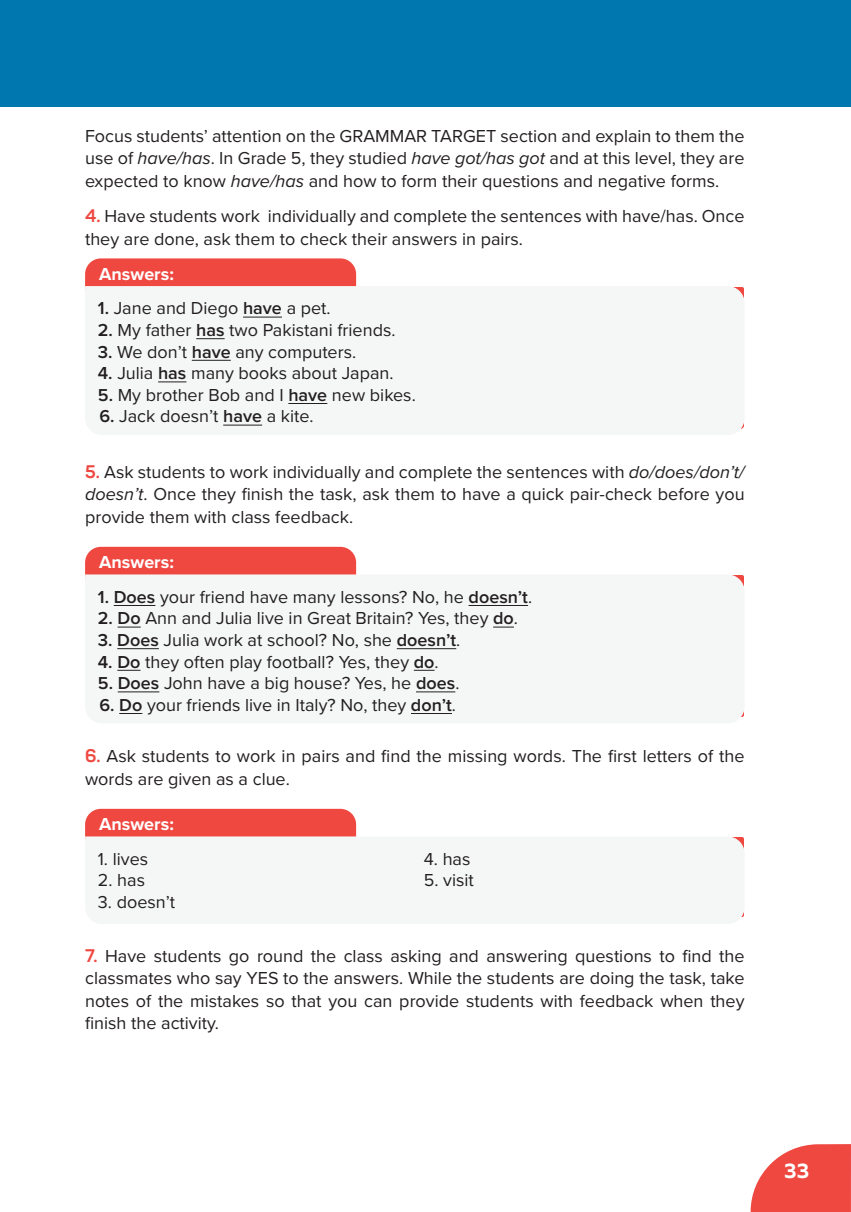
<style>
.page{position:relative;width:851px;height:1212px;background:#fff}
.page>*{position:absolute;margin:0;border:0;box-sizing:border-box;transform-origin:0 0}
.t1{font:700 21px "Muller";color:#fff}
.t2{font:18px/22.5px "Proxima Nova";color:#231f20;text-align:justify}
.t3{font:700 18px "Proxima Nova";color:#fff}
.s1{font-style:italic}
.s2{font-family:"Panton";font-weight:700;color:#ef4841}
.s3{font-weight:600}
</style>
<div class="page">
<svg style="left:750px;top:1144px;width:100px;height:68px;background:#f1645e"></svg>
<div style="left:0;top:0;width:850px;height:106px;background:#0077ae"></div>
<div style="left:85px;top:547px;width:271px;height:27px;background:#ef4841"></div>
<div style="left:85px;top:574px;width:659px;height:143px;background:#f5f7f7"></div>
<hr style="left:114px;top:605px;width:41px;height:1px;background:#231f20">
<hr style="left:468px;top:605px;width:60px;height:1px;background:#231f20">
<svg style="left:118px;top:627px;width:23px;height:1px"></svg>
<svg style="left:493px;top:627px;width:21px;height:1px"></svg>
<hr style="left:117px;top:648px;width:42px;height:1px;background:#231f20">
<hr style="left:397px;top:648px;width:59px;height:1px;background:#231f20">
<svg style="left:117px;top:670px;width:23px;height:1px"></svg>
<svg style="left:414px;top:670px;width:20px;height:1px"></svg>
<hr style="left:118px;top:691px;width:41px;height:1px;background:#231f20">
<hr style="left:416px;top:691px;width:39px;height:1px;background:#231f20">
<svg style="left:119px;top:713px;width:23px;height:1px"></svg>
<hr style="left:411px;top:713px;width:41px;height:1px;background:#231f20">
<div style="left:85px;top:809px;width:271px;height:27px;background:#ef4841"></div>
<div style="left:85px;top:836px;width:659px;height:81px;background:#f5f7f7"></div>
<div style="left:85px;top:258px;width:271px;height:28px;background:#ef4841"></div>
<div style="left:85px;top:286px;width:659px;height:143px;background:#f5f7f7"></div>
<hr style="left:243px;top:317px;width:39px;height:1px;background:#231f20">
<svg style="left:196px;top:338px;width:28px;height:1px"></svg>
<hr style="left:192px;top:360px;width:39px;height:1px;background:#231f20">
<svg style="left:158px;top:381px;width:28px;height:1px"></svg>
<hr style="left:288px;top:403px;width:39px;height:1px;background:#231f20">
<hr style="left:223px;top:425px;width:39px;height:1px;background:#231f20">
<p class="t2" style="left:85px;top:123px;width:661px">Focus students’ attention on the GRAMMAR TARGET section and explain to them the use of <span class="s1">have/has</span>. In Grade 5, they studied <span class="s1">have got/has got</span> and at this level, they are expected to know <span class="s1">have/has</span> and how to form their questions and negative forms.</p>
<p class="t2" style="left:85px;top:204px;width:661px"><span class="s2">4.</span> Have students work individually and complete the sentences with have/has. Once they are done, ask them to check their answers in pairs.</p>
<p class="t3" style="left:99px;top:260px;width:76px">Answers:</p>
<p class="t2" style="left:98px;top:296px;width:234px"><span class="s3">1.</span> Jane and Diego <span class="s3">have</span> a pet.</p>
<p class="t2" style="left:98px;top:318px;width:299px"><span class="s3">2.</span> My father <span class="s3">has</span> two Pakistani friends.</p>
<p class="t2" style="left:98px;top:339px;width:260px"><span class="s3">3.</span> We don’t <span class="s3">have</span> any computers.</p>
<p class="t2" style="left:98px;top:361px;width:297px"><span class="s3">4.</span> Julia <span class="s3">has</span> many books about Japan.</p>
<p class="t2" style="left:98px;top:383px;width:319px"><span class="s3">5.</span> My brother Bob and I <span class="s3">have</span> new bikes.</p>
<p class="t2" style="left:99px;top:404px;width:216px"><span class="s3">6.</span> Jack doesn’t <span class="s3">have</span> a kite.</p>
<p class="t2" style="left:85px;top:460px;width:661px"><span class="s2">5.</span> Ask students to work individually and complete the sentences with <span class="s1">do/does/don’t/ doesn’t</span>. Once they finish the task, ask them to have a quick pair-check before you provide them with class feedback.</p>
<p class="t3" style="left:99px;top:549px;width:76px">Answers:</p>
<p class="t2" style="left:98px;top:585px;width:436px"><span class="s3">1. Does</span> your friend have many lessons? No, he <span class="s3">doesn’t</span>.</p>
<p class="t2" style="left:98px;top:606px;width:421px"><span class="s3">2. Do</span> Ann and Julia live in Great Britain? Yes, they <span class="s3">do</span>.</p>
<p class="t2" style="left:98px;top:628px;width:364px"><span class="s3">3. Does</span> Julia work at school? No, she <span class="s3">doesn’t</span>.</p>
<p class="t2" style="left:98px;top:649px;width:342px"><span class="s3">4. Do</span> they often play football? Yes, they <span class="s3">do</span>.</p>
<p class="t2" style="left:98px;top:671px;width:363px"><span class="s3">5. Does</span> John have a big house? Yes, he <span class="s3">does</span>.</p>
<p class="t2" style="left:99px;top:693px;width:358px"><span class="s3">6. Do</span> your friends live in Italy? No, they <span class="s3">don’t</span>.</p>
<p class="t2" style="left:85px;top:744px;width:660px"><span class="s2">6.</span> Ask students to work in pairs and find the missing words. The first letters of the words are given as a clue.</p>
<p class="t3" style="left:99px;top:811px;width:76px">Answers:</p>
<p class="t2" style="left:98px;top:847px;width:52px">1. lives</p>
<p class="t2" style="left:98px;top:868px;width:49px">2. has</p>
<p class="t2" style="left:98px;top:890px;width:79px">3. doesn’t</p>
<p class="t2" style="left:424px;top:847px;width:48px">4. has</p>
<p class="t2" style="left:424px;top:868px;width:51px">5. visit</p>
<p class="t2" style="left:85px;top:944px;width:661px"><span class="s2">7.</span> Have students go round the class asking and answering questions to find the classmates who say YES to the answers. While the students are doing the task, take notes of the mistakes so that you can provide students with feedback when they finish the activity.</p>
<p class="t1" style="left:784px;top:1157px;width:27px">33</p>
</div>
